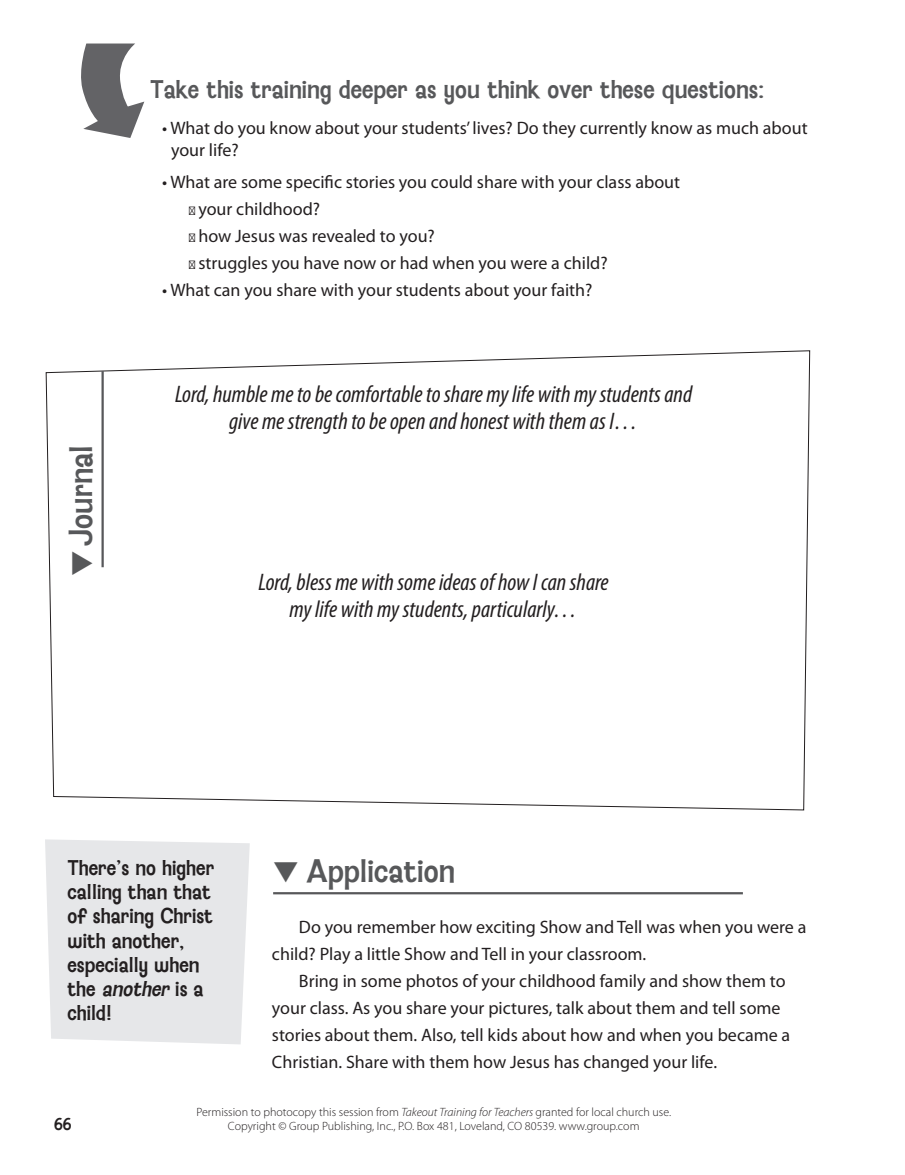
<style>
.page{position:relative;width:905px;height:1175px;background:#fff}
.page>*{position:absolute;margin:0;border:0;box-sizing:border-box;transform-origin:0 0}
.t1{font:28.5px "Baileywick JF Gothic";color:#57585a}
.t2{font:italic condensed 24px/27px "Myriad Pro";color:#231f20;text-align:center}
.t3{font:22.5px "Baileywick JF Gothic";color:#57585a}
.t4{font:18.75px/24px "Baileywick JF Gothic";color:#231f20}
.t5{font:18px/27px "Myriad Pro";color:#231f20}
.t6{font:15px "Baileywick JF Gothic";color:#231f20}
.t7{font:300 12px "Myriad Pro";color:#231f20}
.s1{font-style:italic}
</style>
<div class="page">
<svg style="left:81px;top:44px;width:63px;height:94px"></svg>
<div style="left:45px;top:839px;width:205px;height:205px;background:#e6e7e9"></div>
<svg style="left:45px;top:350px;width:765px;height:460px"></svg>
<hr style="left:273px;top:892px;width:469px;height:2px;background:#57585a">
<hr style="left:101px;top:371px;width:3px;height:196px;background:#57585a">
<p class="t3" style="left:150px;top:75px;width:615px">Take this training deeper as you think over these questions:</p>
<p class="t5" style="left:171px;top:117px;width:638px;line-height:22.5px;text-indent:-9px">• What do you know about your students’ lives? Do they currently know as much about your life?</p>
<p class="t5" style="left:198px;top:168px;width:483px;text-indent:-36px">• What are some specific stories you could share with your class about your childhood?<br>how Jesus was revealed to you?<br>struggles you have now or had when you were a child?</p>
<p class="t5" style="left:162px;top:276px;width:432px">• What can you share with your students about your faith?</p>
<h1 class="t1" style="left:62px;top:576px;width:132px;rotate:-90deg">▼ Journal</h1>
<h2 class="t2" style="left:175px;top:381px;width:518px">Lord, humble me to be comfortable to share my life with my students and give me strength to be open and honest with them as I…</h2>
<h2 class="t2" style="left:258px;top:569px;width:352px">Lord, bless me with some ideas of how I can share my life with my students, particularly…</h2>
<p class="t4" style="left:68px;top:856px;width:148px">There’s no higher calling than that of sharing Christ with another, especially when<br>t h e <span class="s1">another</span> i s a child!</p>
<h1 class="t1" style="left:273px;top:852px;width:183px">▼ Application</h1>
<p class="t5" style="left:272px;top:914px;width:536px;text-indent:27px">Do you remember how exciting Show and Tell was when you were a child? Play a little Show and Tell in your classroom.</p>
<p class="t5" style="left:272px;top:968px;width:520px;text-indent:27px">Bring in some photos of your childhood family and show them to your class. As you share your pictures, talk about them and tell some stories about them. Also, tell kids about how and when you became a Christian. Share with them how Jesus has changed your life.</p>
<p class="t7" style="left:196px;top:1105px;width:476px">Permission to photocopy this session from <span class="s1">Takeout Training for Teachers</span> granted for local church use.</p>
<p class="t6" style="left:54px;top:1113px;width:19px">66</p>
<p class="t7" style="left:228px;top:1119px;width:413px">Copyright © Group Publishing, Inc., P.O. Box 481, Loveland, CO 80539. www.group.com</p>
</div>
